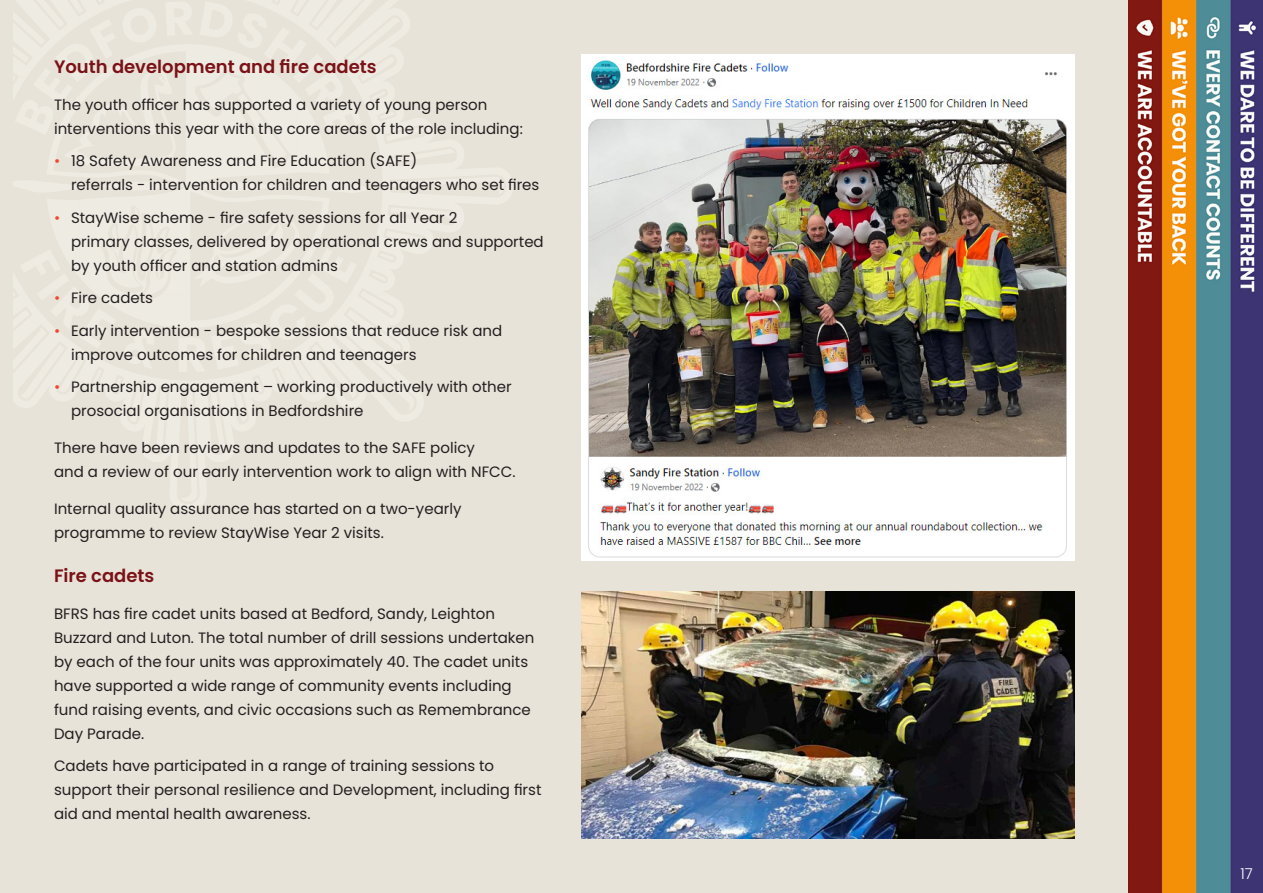
<style>
.page{position:relative;width:1263px;height:893px;background:#e7e3d8}
.page>*{position:absolute;margin:0;border:0;box-sizing:border-box;transform-origin:0 0}
.Sub_Header{font:600 18px "Poppins";color:#7b1217}
.t1{font:15px/24px "Poppins";color:#231f20}
.t2{font:300 15px "Poppins";color:#fff}
.s1{color:#ef4732}
</style>
<div class="page">
<svg style="left:13px;top:372px;width:410px;height:49px"></svg>
<svg style="left:33px;top:0;width:480px;height:202px"></svg>
<svg style="left:13px;top:77px;width:491px;height:295px"></svg>
<svg style="left:80px;top:347px;width:217px;height:164px"></svg>
<img style="left:1129px;top:0;width:134px;height:893px">
<img style="left:581px;top:54px;width:493px;height:506px">
<img style="left:581px;top:592px;width:493px;height:247px">
<p class="Sub_Header" style="left:54px;top:56px;width:324px">Youth development and fire cadets</p>
<p class="t1" style="left:54px;top:92px;width:470px">The youth officer has supported a variety of young person interventions this year with the core areas of the role including:</p>
<p class="t1" style="left:71px;top:149px;width:470px;text-indent:-17px"><span class="s1">•</span> 18 Safety Awareness and Fire Education (SAFE)<br>referrals - intervention for children and teenagers who set fires</p>
<p class="t1" style="left:71px;top:205px;width:474px;text-indent:-17px"><span class="s1">•</span> StayWise scheme - fire safety sessions for all Year 2<br>primary classes, delivered by operational crews and supported by youth officer and station admins</p>
<p class="t1" style="left:54px;top:286px;width:101px"><span class="s1">•</span> Fire cadets</p>
<p class="t1" style="left:71px;top:318px;width:433px;text-indent:-17px"><span class="s1">•</span> Early intervention - bespoke sessions that reduce risk and improve outcomes for children and teenagers</p>
<p class="t1" style="left:71px;top:375px;width:442px;text-indent:-17px"><span class="s1">•</span> Partnership engagement – working productively with other prosocial organisations in Bedfordshire</p>
<p class="t1" style="left:54px;top:436px;width:463px">There have been reviews and updates to the SAFE policy<br>and a review of our early intervention work to align with NFCC.</p>
<p class="t1" style="left:54px;top:497px;width:409px">Internal quality assurance has started on a two-yearly programme to review StayWise Year 2 visits.</p>
<p class="Sub_Header" style="left:54px;top:565px;width:102px">Fire cadets</p>
<p class="t1" style="left:54px;top:601px;width:482px">BFRS has fire cadet units based at Bedford, Sandy, Leighton Buzzard and Luton. The total number of drill sessions undertaken by each of the four units was approximately 40. The cadet units have supported a wide range of community events including fund raising events, and civic occasions such as Remembrance Day Parade.</p>
<p class="t1" style="left:54px;top:754px;width:489px">Cadets have participated in a range of training sessions to support their personal resilience and Development, including first aid and mental health awareness.</p>
<p class="t2" style="left:1240px;top:865px;width:14px">17</p>
</div>
